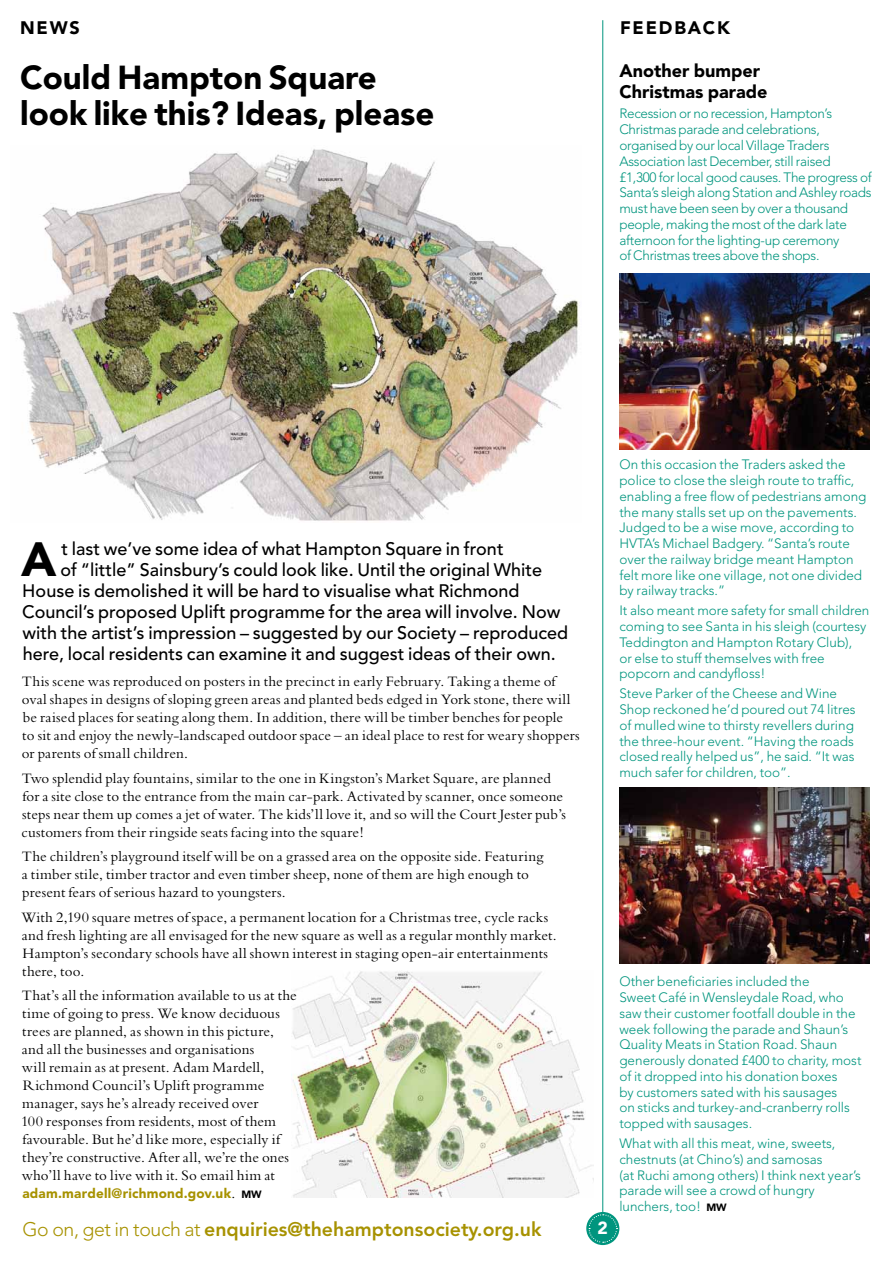
<style>
.page{position:relative;width:893px;height:1263px;background:#fff}
.page>*{position:absolute;margin:0;border:0;box-sizing:border-box;transform-origin:0 0}
.t1{font:900 47.7px "Avenir";color:#000}
.t2{font:900 33px/36px "Avenir";color:#000}
.t3{font:800 19.5px "Avenir";color:#a79200}
.t4{font:500 18px "Avenir";color:#000}
.t5{font:900 18px/21px "Avenir";color:#000}
.t6{font:900 18px "Avenir";letter-spacing:.1em;color:#000}
.t7{font:900 17.55px "Avenir";color:#fff}
.t8{font:15px/18px "Bembo";letter-spacing:.01em;color:#000}
.t9{font:300 13.5px/15.8px "Avenir";color:#00957e}
.t10{font:300 13.5px/15.8px "Avenir";letter-spacing:-.02em;color:#00957e}
.t11{font:900 13.5px "Avenir";letter-spacing:.015em;color:#a79200}
.s1{font-family:"Bembo";font-weight:400;font-size:15px;color:#000}
.s2{font-size:10.5px;color:#000}
.s3{font-weight:300}
.s4{font-weight:900;font-size:10.5px;color:#000}
</style>
<div class="page">
<img style="left:291px;top:971px;width:302px;height:226px">
<hr style="left:602px;top:20px;width:1px;height:1200px;background:#00957e">
<svg style="left:586px;top:1212px;width:33px;height:33px"></svg>
<svg style="left:588px;top:1214px;width:30px;height:29px"></svg>
<img style="left:12px;top:149px;width:567px;height:372px">
<img style="left:619px;top:273px;width:250px;height:176px">
<img style="left:619px;top:788px;width:250px;height:176px">
<p class="t5" style="left:20px;top:17px;width:61px">NEWS</p>
<p class="t6" style="left:620px;top:17px;width:111px">FEEDBACK</p>
<h2 class="t2" style="left:20px;top:59px;width:416px">Could Hampton Square look like this? Ideas, please</h2>
<p class="t5" style="left:619px;top:61px;width:150px">Another bumper<br>Christmas parade</p>
<p class="t10" style="left:619px;top:106px;width:254px">Recession or no recession, Hampton’s Christmas parade and celebrations, organised by our local Village Traders Association last December, still raised<br>£1,300 for local good causes. The progress of Santa’s sleigh along Station and Ashley roads must have been seen by over a thousand people, making the most of the dark late afternoon for the lighting-up ceremony<br>of Christmas trees above the shops.</p>
<h1 class="t1" style="left:21px;top:530px;width:37px">A</h1>
<p class="t4" style="left:61px;top:538px;width:444px">t last we’ve some idea of what Hampton Square in front</p>
<p class="t4" style="left:61px;top:559px;width:483px">of “little” Sainsbury’s could look like. Until the original White</p>
<p class="t4" style="left:22px;top:580px;width:499px">House is demolished it will be hard to visualise what Richmond</p>
<p class="t4" style="left:22px;top:601px;width:540px">Council’s proposed Uplift programme for the area will involve. Now</p>
<p class="t4" style="left:23px;top:622px;width:547px">with the artist’s impression – suggested by our Society – reproduced</p>
<p class="t4" style="left:23px;top:643px;width:534px">here, local residents can examine it and suggest ideas of their own.</p>
<p class="t8" style="left:22px;top:672px;width:559px">This scene was reproduced on posters in the precinct in early February. Taking a theme of oval shapes in designs of sloping green areas and planted beds edged in York stone, there will be raised places for seating along them. In addition, there will be timber benches for people<br>to sit and enjoy the newly-landscaped outdoor space – an ideal place to rest for weary shoppers or parents of small children.</p>
<p class="t8" style="left:21px;top:769px;width:546px">Two splendid play fountains, similar to the one in Kingston’s Market Square, are planned for a site close to the entrance from the main car-park. Activated by scanner, once someone steps near them up comes a jet of water. The kids’ll love it, and so will the Court Jester pub’s customers from their ringside seats facing into the square!</p>
<p class="t8" style="left:22px;top:847px;width:523px">The children’s playground itself will be on a grassed area on the opposite side. Featuring a timber stile, timber tractor and even timber sheep, none of them are high enough to present fears of serious hazard to youngsters.</p>
<p class="t8" style="left:21px;top:908px;width:537px">With 2,190 square metres of space, a permanent location for a Christmas tree, cycle racks and fresh lighting are all envisaged for the new square as well as a regular monthly market.<br>Hampton’s secondary schools have all shown interest in staging open-air entertainments there, too.</p>
<p class="t8" style="left:21px;top:986px;width:277px">That’s all the information available to us at the time of going to press. We know deciduous trees are planned, as shown in this picture, and all the businesses and organisations<br>will remain as at present. Adam Mardell, Richmond Council’s Uplift programme manager, says he’s already received over<br>100 responses from residents, most of them favourable. But he’d like more, especially if they’re constructive. After all, we’re the ones who’ll have to live with it. So email him at</p>
<p class="t11" style="left:22px;top:1185px;width:241px">adam.mardell@richmond.gov.uk<span class="s1">.</span> <span class="s2">MW</span></p>
<h3 class="t3" style="left:22px;top:1218px;width:521px"><span class="s3">Go on, get in touch at</span> enquiries@thehamptonsociety.org.uk</h3>
<p class="t7" style="left:598px;top:1218px;width:12px">2</p>
<p class="t9" style="left:619px;top:457px;width:249px">On this occasion the Traders asked the police to close the sleigh route to traffic, enabling a free flow of pedestrians among the many stalls set up on the pavements.<br>Judged to be a wise move, according to HVTA’s Michael Badgery. “Santa’s route over the railway bridge meant Hampton felt more like one village, not one divided by railway tracks.”</p>
<p class="t9" style="left:619px;top:603px;width:251px">It also meant more safety for small children coming to see Santa in his sleigh (courtesy Teddington and Hampton Rotary Club),<br>or else to stuff themselves with free popcorn and candyfloss!</p>
<p class="t9" style="left:619px;top:686px;width:238px">Steve Parker of the Cheese and Wine Shop reckoned he’d poured out 74 litres of mulled wine to thirsty revellers during the three-hour event. “Having the roads closed really helped us”, he said. “It was much safer for children, too”.</p>
<p class="t9" style="left:619px;top:974px;width:244px">Other beneficiaries included the<br>Sweet Café in Wensleydale Road, who saw their customer footfall double in the week following the parade and Shaun’s Quality Meats in Station Road. Shaun generously donated £400 to charity, most of it dropped into his donation boxes<br>by customers sated with his sausages<br>on sticks and turkey-and-cranberry rolls topped with sausages.</p>
<p class="t9" style="left:619px;top:1135px;width:243px">What with all this meat, wine, sweets, chestnuts (at Chino’s) and samosas<br>(at Ruchi among others) I think next year’s parade will see a crowd of hungry lunchers, too! <span class="s4">MW</span></p>
</div>
